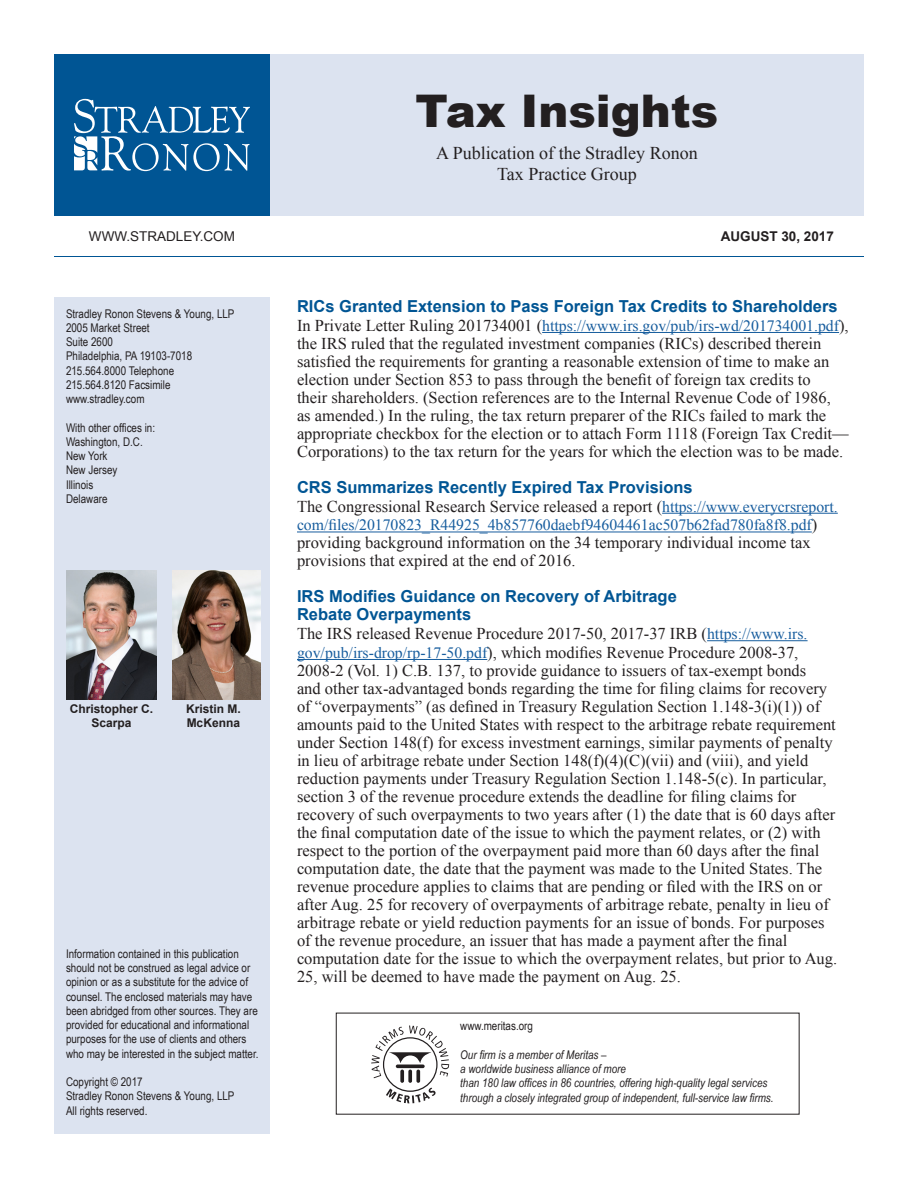
<style>
.page{position:relative;width:918px;height:1188px;background:#fff}
.page>*{position:absolute;margin:0;border:0;box-sizing:border-box;transform-origin:0 0}
.t1{font:900 45px "Arial";color:#231f20}
.t2{font:18px "Times New Roman";color:#231f20}
.t3{font:16.5px/18px "Times New Roman";color:#231f20}
.t4{font:700 16.5px "Arial";color:#005594}
.t5{font:15.75px "Times New Roman";color:#175d9e}
.t6{font:13.5px "Arial";color:#231f20}
.t7{font:700 13.5px "Arial";color:#231f20}
.t8{font:12px/14.2px "Arial Narrow";color:#231f20}
.t9{font:italic 12px/14.2px "Arial Narrow";color:#231f20}
.t10{font:700 12px/13.5px "Arial";color:#231f20;text-align:center}
.s1{font-size:16.5px;color:#231f20}
.s2{font-size:15.75px;color:#175d9e}
</style>
<div class="page">
<div style="left:54px;top:54px;width:216px;height:162px;background:#005594"></div>
<svg style="left:74px;top:99px;width:176px;height:72px"></svg>
<div style="left:54px;top:297px;width:216px;height:837px;background:#dce3f0"></div>
<div style="left:270px;top:54px;width:594px;height:162px;background:#dce3f0"></div>
<hr style="left:54px;top:256px;width:810px;height:1px;background:#005594">
<hr style="left:542px;top:332px;width:297px;height:1px;background:#175d9e">
<hr style="left:662px;top:513px;width:176px;height:1px;background:#175d9e">
<hr style="left:297px;top:532px;width:515px;height:1px;background:#175d9e">
<hr style="left:707px;top:640px;width:101px;height:1px;background:#175d9e">
<hr style="left:297px;top:659px;width:190px;height:1px;background:#175d9e">
<img style="left:66px;top:570px;width:91px;height:130px">
<img style="left:172px;top:570px;width:89px;height:130px">
<svg style="left:371px;top:1025px;width:78px;height:78px"></svg>
<p class="t1" style="left:416px;top:78px;width:304px">Tax Insights</p>
<p class="t2" style="left:436px;top:140px;width:263px">A Publication of the Stradley Ronon</p>
<p class="t2" style="left:497px;top:161px;width:141px">Tax Practice Group</p>
<p class="t6" style="left:89px;top:227px;width:148px">WWW.STRADLEY.COM</p>
<p class="t7" style="left:721px;top:227px;width:115px">AUGUST 30, 2017</p>
<p class="t8" style="left:66px;top:306px;width:170px">Stradley Ronon Stevens &amp; Young, LLP</p>
<p class="t8" style="left:66px;top:320px;width:85px">2005 Market Street</p>
<p class="t8" style="left:66px;top:334px;width:49px">Suite 2600</p>
<p class="t8" style="left:66px;top:349px;width:128px">Philadelphia, PA 19103-7018</p>
<p class="t8" style="left:66px;top:363px;width:110px">215.564.8000 Telephone</p>
<p class="t8" style="left:66px;top:377px;width:106px">215.564.8120 Facsimile</p>
<p class="t8" style="left:66px;top:391px;width:80px">www.stradley.com</p>
<p class="t8" style="left:66px;top:420px;width:91px">With other offices in:</p>
<p class="t8" style="left:66px;top:434px;width:78px">Washington, D.C.</p>
<p class="t8" style="left:66px;top:448px;width:43px">New York</p>
<p class="t8" style="left:66px;top:463px;width:53px">New Jersey</p>
<p class="t8" style="left:66px;top:477px;width:29px">Illinois</p>
<p class="t8" style="left:66px;top:491px;width:43px">Delaware</p>
<p class="t10" style="left:70px;top:703px;width:85px">Christopher C.<br>Scarpa</p>
<p class="t10" style="left:186px;top:703px;width:56px;text-align:left">Kristin M.<br>McKenna</p>
<p class="t8" style="left:66px;top:946px;width:194px">Information contained in this publication should not be construed as legal advice or opinion or as a substitute for the advice of counsel. The enclosed materials may have been abridged from other sources. They are provided for educational and informational purposes for the use of clients and others who may be interested in the subject matter.</p>
<p class="t8" style="left:66px;top:1074px;width:78px">Copyright © 2017</p>
<p class="t8" style="left:66px;top:1089px;width:170px">Stradley Ronon Stevens &amp; Young, LLP</p>
<p class="t8" style="left:66px;top:1103px;width:83px">All rights reserved.</p>
<p class="t4" style="left:297px;top:295px;width:542px">RICs Granted Extension to Pass Foreign Tax Credits to Shareholders</p>
<p class="t5" style="left:297px;top:315px;width:553px"><span class="s1">In Private Letter Ruling 201734001 (</span>https://www.irs.gov/pub/irs-wd/201734001.pdf<span class="s1">),</span></p>
<p class="t3" style="left:297px;top:334px;width:553px">the IRS ruled that the regulated investment companies (RICs) described therein satisfied the requirements for granting a reasonable extension of time to make an election under Section 853 to pass through the benefit of foreign tax credits to<br>their shareholders. (Section references are to the Internal Revenue Code of 1986,<br>as amended.) In the ruling, the tax return preparer of the RICs failed to mark the appropriate checkbox for the election or to attach Form 1118 (Foreign Tax Credit— Corporations) to the tax return for the years for which the election was to be made.</p>
<p class="t4" style="left:297px;top:476px;width:397px">CRS Summarizes Recently Expired Tax Provisions</p>
<p class="t3" style="left:297px;top:497px;width:542px">The Congressional Research Service released a report (<span class="s2">https://www.everycrsreport.</span></p>
<p class="t5" style="left:297px;top:514px;width:522px">com/files/20170823_R44925_4b857760daebf94604461ac507b62fad780fa8f8.pdf<span class="s1">)</span></p>
<p class="t3" style="left:297px;top:533px;width:515px">providing background information on the 34 temporary individual income tax provisions that expired at the end of 2016.</p>
<p class="t4" style="left:297px;top:585px;width:381px">IRS Modifies Guidance on Recovery of Arbitrage</p>
<p class="t4" style="left:297px;top:603px;width:176px">Rebate Overpayments</p>
<p class="t3" style="left:297px;top:624px;width:542px">The IRS released Revenue Procedure 2017-50, 2017-37 IRB (<span class="s2">https://www.irs. gov/pub/irs-drop/rp-17-50.pdf</span>), which modifies Revenue Procedure 2008-37, 2008-2 (Vol. 1) C.B. 137, to provide guidance to issuers of tax-exempt bonds<br>and other tax-advantaged bonds regarding the time for filing claims for recovery of “overpayments” (as defined in Treasury Regulation Section 1.148-3(i)(1)) of amounts paid to the United States with respect to the arbitrage rebate requirement under Section 148(f) for excess investment earnings, similar payments of penalty in lieu of arbitrage rebate under Section 148(f)(4)(C)(vii) and (viii), and yield reduction payments under Treasury Regulation Section 1.148-5(c). In particular, section 3 of the revenue procedure extends the deadline for filing claims for recovery of such overpayments to two years after (1) the date that is 60 days after the final computation date of the issue to which the payment relates, or (2) with respect to the portion of the overpayment paid more than 60 days after the final computation date, the date that the payment was made to the United States. The revenue procedure applies to claims that are pending or filed with the IRS on or after Aug. 25 for recovery of overpayments of arbitrage rebate, penalty in lieu of arbitrage rebate or yield reduction payments for an issue of bonds. For purposes of the revenue procedure, an issuer that has made a payment after the final computation date for the issue to which the overpayment relates, but prior to Aug.<br>25, will be deemed to have made the payment on Aug. 25.</p>
<p class="t8" style="left:460px;top:1018px;width:74px">www.meritas.org</p>
<p class="t9" style="left:460px;top:1047px;width:148px">Our firm is a member of Meritas –</p>
<p class="t9" style="left:460px;top:1061px;width:167px">a worldwide business alliance of more</p>
<p class="t9" style="left:460px;top:1076px;width:315px">than 180 law offices in 86 countries, offering high-quality legal services through a closely integrated group of independent, full-service law firms.</p>
</div>
